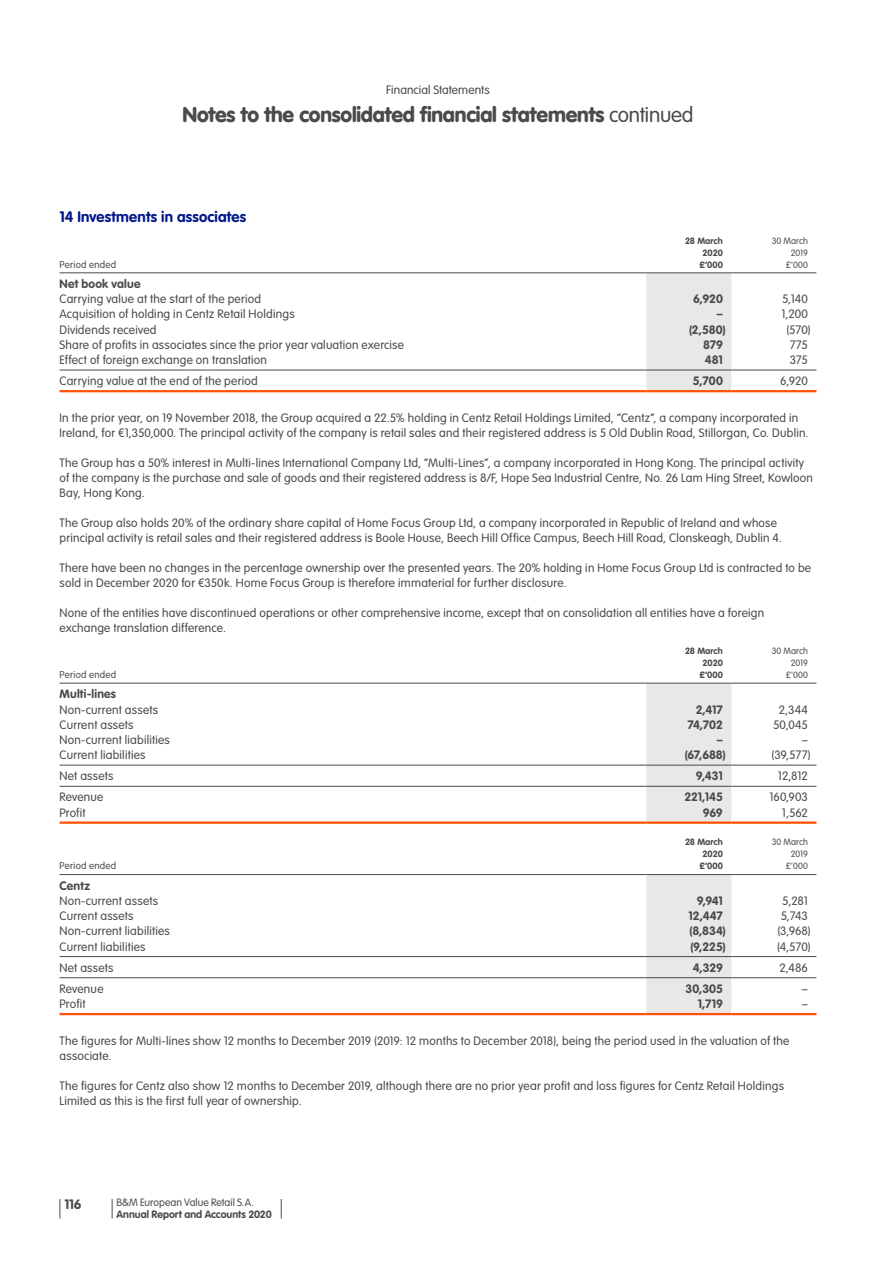
<style>
.page{position:relative;width:893px;height:1263px;background:#fff}
.page>*{position:absolute;margin:0;border:0;box-sizing:border-box;transform-origin:0 0}
.t1{font:900 21px "VAG Rounded Std";letter-spacing:-.01em;color:#4a4a49}
.t2{font:700 15px "VAG Rounded Std";letter-spacing:.015em;color:#001789}
.t3{font:700 13.5px "VAG Rounded Std";color:#4a4a49}
.t4{font:300 12px/15px "VAG Rounded Std";letter-spacing:.02em;color:#4a4a49}
.t5{font:700 12px "VAG Rounded Std";letter-spacing:-.005em;color:#4a4a49}
.t6{font:700 12px "VAG Rounded Std";letter-spacing:.02em;color:#4a4a49}
.t7{font:700 10.5px "VAG Rounded Std";color:#4a4a49}
.t8{font:300 10.5px "VAG Rounded Std";letter-spacing:.005em;color:#4a4a49}
.t9{font:300 9.75px "VAG Rounded Std";letter-spacing:.025em;color:#4a4a49}
.t10{font:700 9px/12px "VAG Rounded Std";letter-spacing:.005em;color:#4a4a49;text-align:right}
.t11{font:300 9px/12px "VAG Rounded Std";letter-spacing:.005em;color:#4a4a49;text-align:right}
.s1{font-weight:300}
</style>
<div class="page">
<div style="left:646px;top:273px;width:85px;height:117px;background:#e8e8e7"></div>
<hr style="left:646px;top:272px;width:85px;height:1px;background:#4a4a49">
<hr style="left:731px;top:272px;width:85px;height:1px;background:#4a4a49">
<hr style="left:60px;top:272px;width:586px;height:1px;background:#4a4a49">
<hr style="left:60px;top:370px;width:586px;height:1px;background:#4a4a49">
<hr style="left:646px;top:370px;width:85px;height:1px;background:#4a4a49">
<hr style="left:731px;top:370px;width:85px;height:1px;background:#4a4a49">
<hr style="left:60px;top:390px;width:586px;height:2px;background:#ff5200">
<hr style="left:646px;top:390px;width:85px;height:2px;background:#ff5200">
<hr style="left:731px;top:390px;width:85px;height:2px;background:#ff5200">
<div style="left:646px;top:684px;width:85px;height:137px;background:#e8e8e7"></div>
<hr style="left:60px;top:765px;width:586px;height:1px;background:#4a4a49">
<hr style="left:646px;top:765px;width:85px;height:1px;background:#4a4a49">
<hr style="left:731px;top:765px;width:85px;height:1px;background:#4a4a49">
<hr style="left:60px;top:786px;width:586px;height:1px;background:#4a4a49">
<hr style="left:646px;top:786px;width:85px;height:1px;background:#4a4a49">
<hr style="left:731px;top:786px;width:85px;height:1px;background:#4a4a49">
<hr style="left:60px;top:683px;width:586px;height:1px;background:#4a4a49">
<hr style="left:646px;top:683px;width:85px;height:1px;background:#4a4a49">
<hr style="left:731px;top:683px;width:85px;height:1px;background:#4a4a49">
<hr style="left:60px;top:821px;width:586px;height:3px;background:#ff5200">
<hr style="left:646px;top:821px;width:85px;height:3px;background:#ff5200">
<hr style="left:731px;top:821px;width:85px;height:3px;background:#ff5200">
<div style="left:646px;top:875px;width:85px;height:138px;background:#e8e8e7"></div>
<hr style="left:60px;top:956px;width:586px;height:1px;background:#4a4a49">
<hr style="left:646px;top:956px;width:85px;height:1px;background:#4a4a49">
<hr style="left:731px;top:956px;width:85px;height:1px;background:#4a4a49">
<hr style="left:60px;top:874px;width:586px;height:1px;background:#4a4a49">
<hr style="left:646px;top:874px;width:85px;height:1px;background:#4a4a49">
<hr style="left:731px;top:874px;width:85px;height:1px;background:#4a4a49">
<hr style="left:60px;top:977px;width:586px;height:1px;background:#4a4a49">
<hr style="left:646px;top:977px;width:85px;height:1px;background:#4a4a49">
<hr style="left:731px;top:977px;width:85px;height:1px;background:#4a4a49">
<hr style="left:60px;top:1013px;width:586px;height:2px;background:#ff5200">
<hr style="left:646px;top:1013px;width:85px;height:2px;background:#ff5200">
<hr style="left:731px;top:1013px;width:85px;height:2px;background:#ff5200">
<svg style="left:112px;top:1199px;width:1px;height:19px"></svg>
<svg style="left:281px;top:1199px;width:1px;height:19px"></svg>
<svg style="left:60px;top:1199px;width:1px;height:19px"></svg>
<p class="t4" style="left:386px;top:83px;width:105px">Financial Statements</p>
<h1 class="t1" style="left:182px;top:102px;width:513px">Notes to the consolidated financial statements <span class="s1">continued</span></h1>
<p class="t2" style="left:60px;top:208px;width:188px">14 Investments in associates</p>
<p class="t9" style="left:60px;top:258px;width:58px">Period ended</p>
<p class="t10" style="left:685px;top:235px;width:39px">28 March<br>2020 £’000</p>
<p class="t11" style="left:772px;top:235px;width:38px">30 March<br>2019 £'000</p>
<p class="t6" style="left:60px;top:277px;width:82px">Net book value</p>
<p class="t4" style="left:60px;top:292px;width:203px">Carrying value at the start of the period</p>
<p class="t5" style="left:693px;top:292px;width:31px">6,920</p>
<p class="t4" style="left:782px;top:292px;width:27px">5,140</p>
<p class="t4" style="left:60px;top:307px;width:237px">Acquisition of holding in Centz Retail Holdings</p>
<p class="t5" style="left:717px;top:307px;width:7px">–</p>
<p class="t4" style="left:781px;top:307px;width:28px">1,200</p>
<p class="t4" style="left:60px;top:322px;width:99px">Dividends received</p>
<p class="t5" style="left:689px;top:322px;width:38px">(2,580)</p>
<p class="t4" style="left:786px;top:322px;width:26px">(570)</p>
<p class="t4" style="left:60px;top:338px;width:346px">Share of profits in associates since the prior year valuation exercise</p>
<p class="t5" style="left:703px;top:338px;width:21px">879</p>
<p class="t4" style="left:790px;top:338px;width:20px">775</p>
<p class="t4" style="left:60px;top:353px;width:209px">Effect of foreign exchange on translation</p>
<p class="t5" style="left:705px;top:353px;width:19px">481</p>
<p class="t4" style="left:790px;top:353px;width:20px">375</p>
<p class="t4" style="left:60px;top:374px;width:200px">Carrying value at the end of the period</p>
<p class="t5" style="left:693px;top:374px;width:31px">5,700</p>
<p class="t4" style="left:780px;top:374px;width:29px">6,920</p>
<p class="t4" style="left:60px;top:411px;width:751px">In the prior year, on 19 November 2018, the Group acquired a 22.5% holding in Centz Retail Holdings Limited, “Centz”, a company incorporated in<br>Ireland, for €1,350,000. The principal activity of the company is retail sales and their registered address is 5 Old Dublin Road, Stillorgan, Co. Dublin.</p>
<p class="t4" style="left:60px;top:456px;width:755px">The Group has a 50% interest in Multi-lines International Company Ltd, “Multi-Lines”, a company incorporated in Hong Kong. The principal activity of the company is the purchase and sale of goods and their registered address is 8/F, Hope Sea Industrial Centre, No. 26 Lam Hing Street, Kowloon<br>Bay, Hong Kong.</p>
<p class="t4" style="left:60px;top:516px;width:724px">The Group also holds 20% of the ordinary share capital of Home Focus Group Ltd, a company incorporated in Republic of Ireland and whose principal activity is retail sales and their registered address is Boole House, Beech Hill Office Campus, Beech Hill Road, Clonskeagh, Dublin 4.</p>
<p class="t4" style="left:60px;top:561px;width:753px">There have been no changes in the percentage ownership over the presented years. The 20% holding in Home Focus Group Ltd is contracted to be sold in December 2020 for €350k. Home Focus Group is therefore immaterial for further disclosure.</p>
<p class="t4" style="left:60px;top:606px;width:706px">None of the entities have discontinued operations or other comprehensive income, except that on consolidation all entities have a foreign exchange translation difference.</p>
<p class="t9" style="left:60px;top:669px;width:58px">Period ended</p>
<p class="t10" style="left:685px;top:645px;width:39px">28 March<br>2020 £’000</p>
<p class="t11" style="left:772px;top:645px;width:38px">30 March<br>2019 £'000</p>
<p class="t6" style="left:60px;top:687px;width:58px">Multi-lines</p>
<p class="t4" style="left:60px;top:702px;width:100px">Non-current assets</p>
<p class="t5" style="left:696px;top:702px;width:29px">2,417</p>
<p class="t4" style="left:779px;top:702px;width:31px">2,344</p>
<p class="t4" style="left:60px;top:717px;width:76px">Current assets</p>
<p class="t5" style="left:687px;top:717px;width:37px">74,702</p>
<p class="t4" style="left:773px;top:717px;width:36px">50,045</p>
<p class="t4" style="left:60px;top:733px;width:112px">Non-current liabilities</p>
<p class="t5" style="left:717px;top:733px;width:7px">–</p>
<p class="t4" style="left:802px;top:733px;width:7px">–</p>
<p class="t4" style="left:60px;top:748px;width:87px">Current liabilities</p>
<p class="t5" style="left:685px;top:748px;width:42px">(67,688)</p>
<p class="t4" style="left:771px;top:748px;width:41px">(39,577)</p>
<p class="t4" style="left:60px;top:769px;width:55px">Net assets</p>
<p class="t5" style="left:696px;top:769px;width:28px">9,431</p>
<p class="t4" style="left:778px;top:769px;width:31px">12,812</p>
<p class="t4" style="left:60px;top:790px;width:46px">Revenue</p>
<p class="t5" style="left:684px;top:790px;width:40px">221,145</p>
<p class="t4" style="left:769px;top:790px;width:40px">160,903</p>
<p class="t4" style="left:60px;top:805px;width:28px">Profit</p>
<p class="t5" style="left:703px;top:805px;width:22px">969</p>
<p class="t4" style="left:782px;top:805px;width:27px">1,562</p>
<p class="t9" style="left:60px;top:860px;width:58px">Period ended</p>
<p class="t10" style="left:685px;top:836px;width:39px">28 March<br>2020 £’000</p>
<p class="t11" style="left:772px;top:836px;width:38px">30 March<br>2019 £'000</p>
<p class="t5" style="left:60px;top:878px;width:32px">Centz</p>
<p class="t4" style="left:60px;top:894px;width:100px">Non-current assets</p>
<p class="t5" style="left:697px;top:894px;width:28px">9,941</p>
<p class="t4" style="left:782px;top:894px;width:27px">5,281</p>
<p class="t4" style="left:60px;top:909px;width:76px">Current assets</p>
<p class="t5" style="left:689px;top:909px;width:36px">12,447</p>
<p class="t4" style="left:781px;top:909px;width:29px">5,743</p>
<p class="t4" style="left:60px;top:924px;width:112px">Non-current liabilities</p>
<p class="t5" style="left:689px;top:924px;width:38px">(8,834)</p>
<p class="t4" style="left:777px;top:924px;width:35px">(3,968)</p>
<p class="t4" style="left:60px;top:939px;width:87px">Current liabilities</p>
<p class="t5" style="left:690px;top:939px;width:37px">(9,225)</p>
<p class="t4" style="left:777px;top:939px;width:35px">(4,570)</p>
<p class="t4" style="left:60px;top:960px;width:55px">Net assets</p>
<p class="t5" style="left:693px;top:960px;width:32px">4,329</p>
<p class="t4" style="left:779px;top:960px;width:30px">2,486</p>
<p class="t4" style="left:60px;top:982px;width:46px">Revenue</p>
<p class="t5" style="left:685px;top:982px;width:39px">30,305</p>
<p class="t4" style="left:802px;top:982px;width:7px">–</p>
<p class="t4" style="left:60px;top:997px;width:28px">Profit</p>
<p class="t5" style="left:698px;top:997px;width:27px">1,719</p>
<p class="t4" style="left:802px;top:997px;width:7px">–</p>
<p class="t4" style="left:60px;top:1034px;width:731px">The figures for Multi-lines show 12 months to December 2019 (2019: 12 months to December 2018), being the period used in the valuation of the associate.</p>
<p class="t4" style="left:60px;top:1079px;width:726px">The figures for Centz also show 12 months to December 2019, although there are no prior year profit and loss figures for Centz Retail Holdings<br>Limited as this is the first full year of ownership.</p>
<p class="t3" style="left:64px;top:1196px;width:19px">116</p>
<p class="t8" style="left:117px;top:1197px;width:139px">B&amp;M European Value Retail S.A.</p>
<p class="t7" style="left:117px;top:1208px;width:157px">Annual Report and Accounts 2020</p>
</div>
